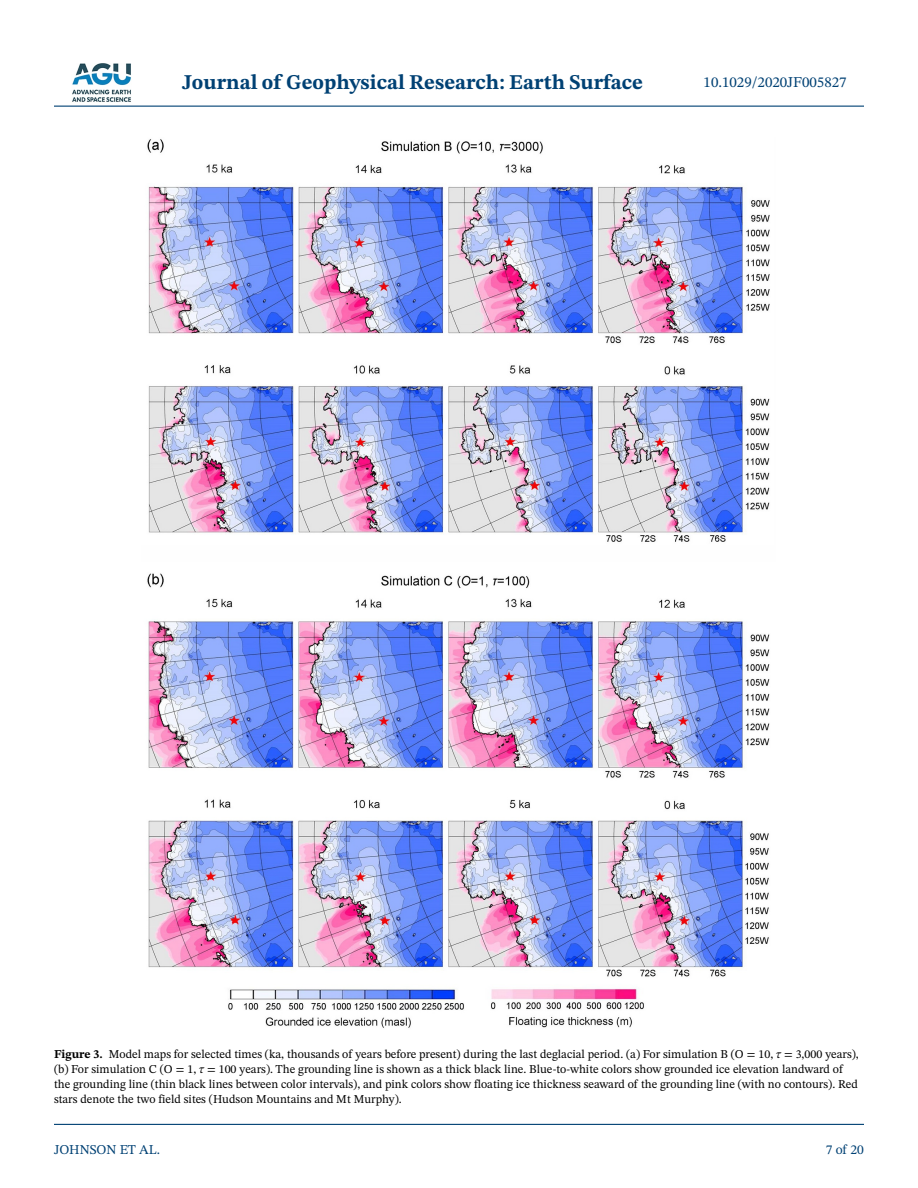
<style>
.page{position:relative;width:918px;height:1188px;background:#fff}
.page>*{position:absolute;margin:0;border:0;box-sizing:border-box;transform-origin:0 0}
.t1{font:700 21px "STIX Two Text";color:#004174}
.t2{font:15px "STIX Two Text";color:#004174}
.t3{font:13.5px "STIX Two Text";color:#004174}
.t4{font:12px/15px "STIX Two Text";color:#000}
.s1{font-weight:700}
.s2{font-style:italic}
</style>
<div class="page">
<hr style="left:54px;top:106px;width:810px;height:1px;background:#004174">
<hr style="left:54px;top:1124px;width:810px;height:1px;background:#004174">
<img style="left:72px;top:63px;width:59px;height:39px">
<img style="left:147px;top:139px;width:623px;height:889px">
<h1 class="t1" style="left:182px;top:67px;width:462px">Journal of Geophysical Research: Earth Surface</h1>
<p class="t2" style="left:704px;top:72px;width:145px">10.1029/2020JF005827</p>
<p class="t4" style="left:54px;top:1047px;width:806px"><span class="s1">Figure 3.</span> Model maps for selected times (ka, thousands of years before present) during the last deglacial period. (a) For simulation B (O = 10, <span class="s2">τ</span> = 3,000 years), (b) For simulation C (O = 1, <span class="s2">τ</span> = 100 years). The grounding line is shown as a thick black line. Blue-to-white colors show grounded ice elevation landward of the grounding line (thin black lines between color intervals), and pink colors show floating ice thickness seaward of the grounding line (with no contours). Red stars denote the two field sites (Hudson Mountains and Mt Murphy).</p>
<p class="t3" style="left:54px;top:1140px;width:108px">JOHNSON ET AL.</p>
<p class="t3" style="left:826px;top:1140px;width:40px">7 of 20</p>
</div>
